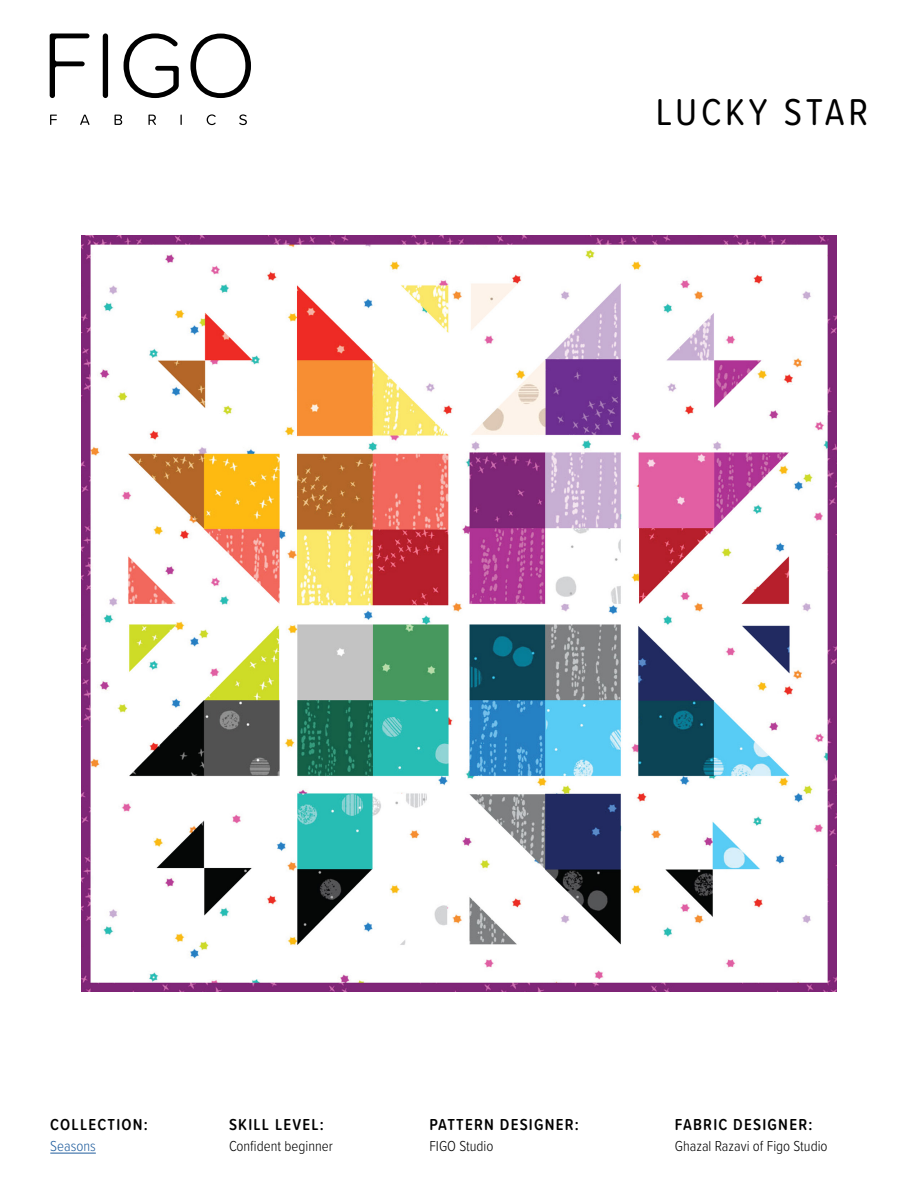
<style>
.page{position:relative;width:918px;height:1188px;background:#fff}
.page>*{position:absolute;margin:0;border:0;box-sizing:border-box;transform-origin:0 0}
.t1{font:38.85px "Proxima Soft Cond";letter-spacing:.095em;color:#000}
.t2{font:600 16.5px "Proxima Soft Cond";letter-spacing:.075em;color:#000}
.t3{font:300 15px "Proxima Soft Cond";color:#000}
.t4{font:300 15px "Proxima Soft Cond";color:#215e9e}
</style>
<div class="page">
<svg style="left:50px;top:34px;width:40px;height:64px"></svg>
<div style="left:103px;top:33px;width:5px;height:65px;background:#000;border-radius:3px"></div>
<svg style="left:124px;top:33px;width:55px;height:65px"></svg>
<svg style="left:190px;top:34px;width:61px;height:64px"></svg>
<svg style="left:50px;top:115px;width:7px;height:10px"></svg>
<svg style="left:80px;top:115px;width:9px;height:10px"></svg>
<svg style="left:115px;top:115px;width:7px;height:10px"></svg>
<svg style="left:148px;top:115px;width:8px;height:10px"></svg>
<svg style="left:180px;top:115px;width:2px;height:10px"></svg>
<svg style="left:207px;top:114px;width:9px;height:11px"></svg>
<svg style="left:239px;top:114px;width:8px;height:11px"></svg>
<hr style="left:50px;top:1153px;width:46px;height:1px;background:#215e9e">
<img style="left:81px;top:236px;width:756px;height:756px">
<h1 class="t1" style="left:656px;top:84px;width:214px">LUCKY STAR</h1>
<p class="t2" style="left:50px;top:1112px;width:99px">COLLECTION:</p>
<p class="t2" style="left:229px;top:1112px;width:96px">SKILL LEVEL:</p>
<p class="t2" style="left:429px;top:1112px;width:151px">PATTERN DESIGNER:</p>
<p class="t2" style="left:675px;top:1112px;width:139px">FABRIC DESIGNER:</p>
<p class="t4" style="left:50px;top:1135px;width:47px">Seasons</p>
<p class="t3" style="left:229px;top:1135px;width:105px">Confident beginner</p>
<p class="t3" style="left:429px;top:1135px;width:66px">FIGO Studio</p>
<p class="t3" style="left:675px;top:1135px;width:154px">Ghazal Razavi of Figo Studio</p>
</div>
